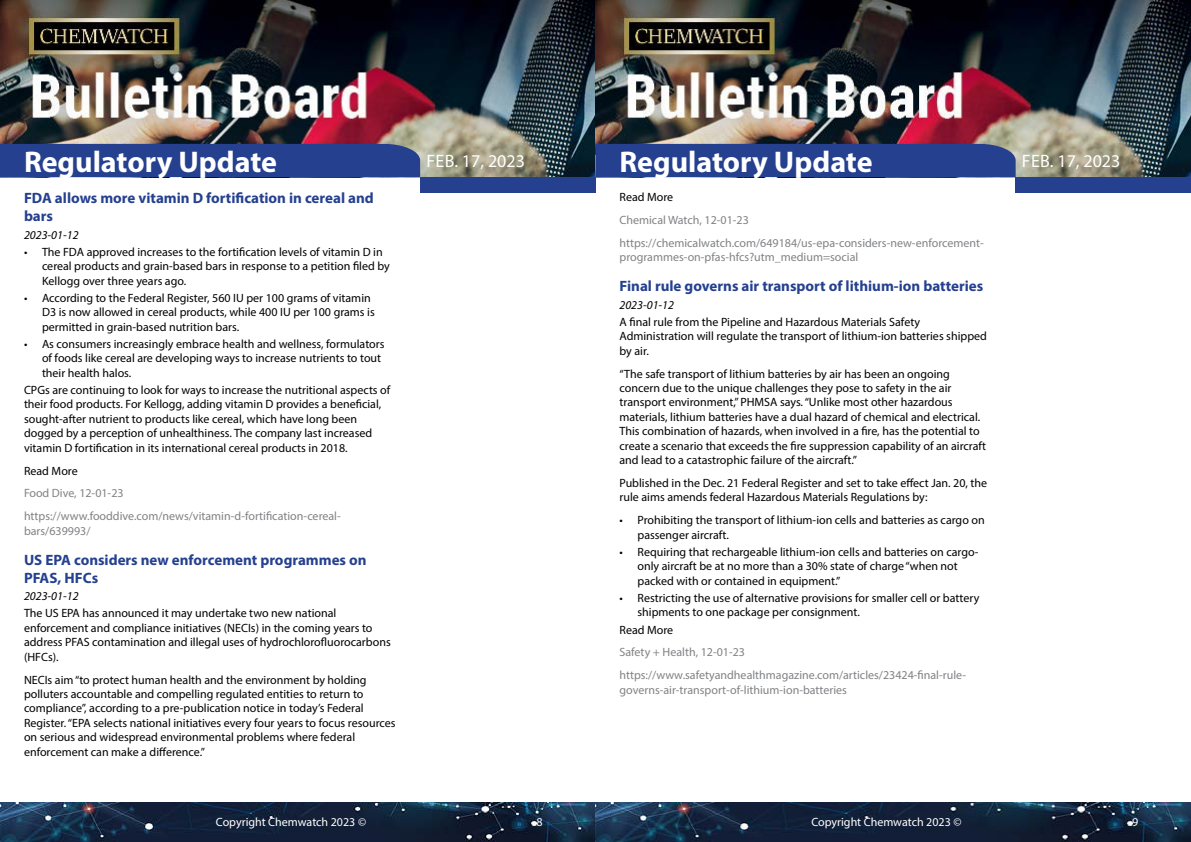
<style>
.page{position:relative;width:1191px;height:842px;background:#fff}
.page>*{position:absolute;margin:0;border:0;box-sizing:border-box;transform-origin:0 0}
.t1{font:700 30px "Myriad Pro";color:#fff}
.t2{font:18px "Myriad Pro";color:#fff}
.t3{font:700 15px/18px "Myriad Pro";color:#25408f}
.t4{font:12px/14.4px "Myriad Pro";color:#000}
.t5{font:12px/22.9px "Myriad Pro";color:#808285}
.t6{font:12px "Myriad Pro";color:#fff}
.t7{font:italic 12px "Myriad Pro";color:#000}
</style>
<div class="page">
<img style="left:0;top:0;width:1191px;height:177px">
<div style="left:420px;top:177px;width:175px;height:15px;background:#25408f"></div>
<div style="left:1015px;top:177px;width:176px;height:15px;background:#25408f"></div>
<div style="left:0;top:144px;width:420px;height:33px;background:#25408f"></div>
<div style="left:595px;top:144px;width:420px;height:33px;background:#25408f"></div>
<img style="left:0;top:802px;width:1191px;height:40px">
<h1 class="t1" style="left:24px;top:142px;width:255px">Regulatory Update</h1>
<h2 class="t2" style="left:426px;top:149px;width:100px">Feb. 17, 2023</h2>
<h1 class="t1" style="left:619px;top:142px;width:255px">Regulatory Update</h1>
<h2 class="t2" style="left:1022px;top:149px;width:100px">Feb. 17, 2023</h2>
<p class="t4" style="left:619px;top:190px;width:55px">Read More</p>
<p class="t5" style="left:619px;top:208px;width:366px">Chemical Watch, 12-01-23 https://chemicalwatch.com/649184/us-epa-considers-new-enforcement-</p>
<p class="t5" style="left:619px;top:246px;width:240px">programmes-on-pfas-hfcs?utm_medium=social</p>
<p class="t3" style="left:619px;top:277px;width:365px">Final rule governs air transport of lithium-ion batteries</p>
<p class="t7" style="left:619px;top:297px;width:56px">2023-01-12</p>
<p class="t4" style="left:619px;top:314px;width:369px">A final rule from the Pipeline and Hazardous Materials Safety<br>Administration will regulate the transport of lithium-ion batteries shipped by air.</p>
<p class="t4" style="left:619px;top:366px;width:368px">“The safe transport of lithium batteries by air has been an ongoing concern due to the unique challenges they pose to safety in the air transport environment,” PHMSA says. “Unlike most other hazardous materials, lithium batteries have a dual hazard of chemical and electrical.<br>This combination of hazards, when involved in a fire, has the potential to create a scenario that exceeds the fire suppression capability of an aircraft and lead to a catastrophic failure of the aircraft.”</p>
<p class="t4" style="left:619px;top:475px;width:369px">Published in the Dec. 21 Federal Register and set to take effect Jan. 20, the rule aims amends federal Hazardous Materials Regulations by:</p>
<p class="t4" style="left:637px;top:513px;width:349px;text-indent:-18px">• Prohibiting the transport of lithium-ion cells and batteries as cargo on passenger aircraft.</p>
<p class="t4" style="left:637px;top:544px;width:342px;text-indent:-18px">• Requiring that rechargeable lithium-ion cells and batteries on cargo&shy;only aircraft be at no more than a 30% state of charge “when not packed with or contained in equipment.”</p>
<p class="t4" style="left:637px;top:590px;width:343px;text-indent:-18px">• Restricting the use of alternative provisions for smaller cell or battery shipments to one package per consignment.</p>
<p class="t4" style="left:619px;top:622px;width:55px">Read More</p>
<p class="t5" style="left:619px;top:641px;width:348px">Safety + Health, 12-01-23 https://www.safetyandhealthmagazine.com/articles/23424-final-rule-</p>
<p class="t5" style="left:619px;top:678px;width:229px">governs-air-transport-of-lithium-ion-batteries</p>
<p class="t3" style="left:24px;top:189px;width:351px">FDA allows more vitamin D fortification in cereal and bars</p>
<p class="t7" style="left:24px;top:227px;width:56px">2023-01-12</p>
<p class="t4" style="left:42px;top:244px;width:349px;text-indent:-18px">• The FDA approved increases to the fortification levels of vitamin D in cereal products and grain-based bars in response to a petition filed by<br>Kellogg over three years ago.</p>
<p class="t4" style="left:42px;top:291px;width:334px;text-indent:-18px">• According to the Federal Register, 560 IU per 100 grams of vitamin<br>D3 is now allowed in cereal products, while 400 IU per 100 grams is permitted in grain-based nutrition bars.</p>
<p class="t4" style="left:42px;top:337px;width:344px;text-indent:-18px">• As consumers increasingly embrace health and wellness, formulators of foods like cereal are developing ways to increase nutrients to tout their health halos.</p>
<p class="t4" style="left:24px;top:383px;width:368px">CPGs are continuing to look for ways to increase the nutritional aspects of their food products. For Kellogg, adding vitamin D provides a beneficial, sought-after nutrient to products like cereal, which have long been dogged by a perception of unhealthiness. The company last increased vitamin D fortification in its international cereal products in 2018.</p>
<p class="t4" style="left:24px;top:463px;width:55px">Read More</p>
<p class="t5" style="left:24px;top:482px;width:318px">Food Dive, 12-01-23 https://www.fooddive.com/news/vitamin-d-fortification-cereal-</p>
<p class="t5" style="left:24px;top:519px;width:68px">bars/639993/</p>
<p class="t3" style="left:24px;top:550px;width:344px">US EPA considers new enforcement programmes on<br>PFAS, HFCs</p>
<p class="t7" style="left:24px;top:589px;width:56px">2023-01-12</p>
<p class="t4" style="left:24px;top:606px;width:368px">The US EPA has announced it may undertake two new national enforcement and compliance initiatives (NECIs) in the coming years to address PFAS contamination and illegal uses of hydrochlorofluorocarbons (HFCs).</p>
<p class="t4" style="left:24px;top:672px;width:373px">NECIs aim “to protect human health and the environment by holding polluters accountable and compelling regulated entities to return to compliance”, according to a pre-publication notice in today’s Federal Register. “EPA selects national initiatives every four years to focus resources on serious and widespread environmental problems where federal enforcement can make a difference.”</p>
<p class="t6" style="left:216px;top:815px;width:152px">Copyright Chemwatch 2023 ©</p>
<p class="t6" style="left:536px;top:815px;width:8px">8</p>
<p class="t6" style="left:811px;top:815px;width:152px">Copyright Chemwatch 2023 ©</p>
<p class="t6" style="left:1132px;top:815px;width:8px">9</p>
</div>
